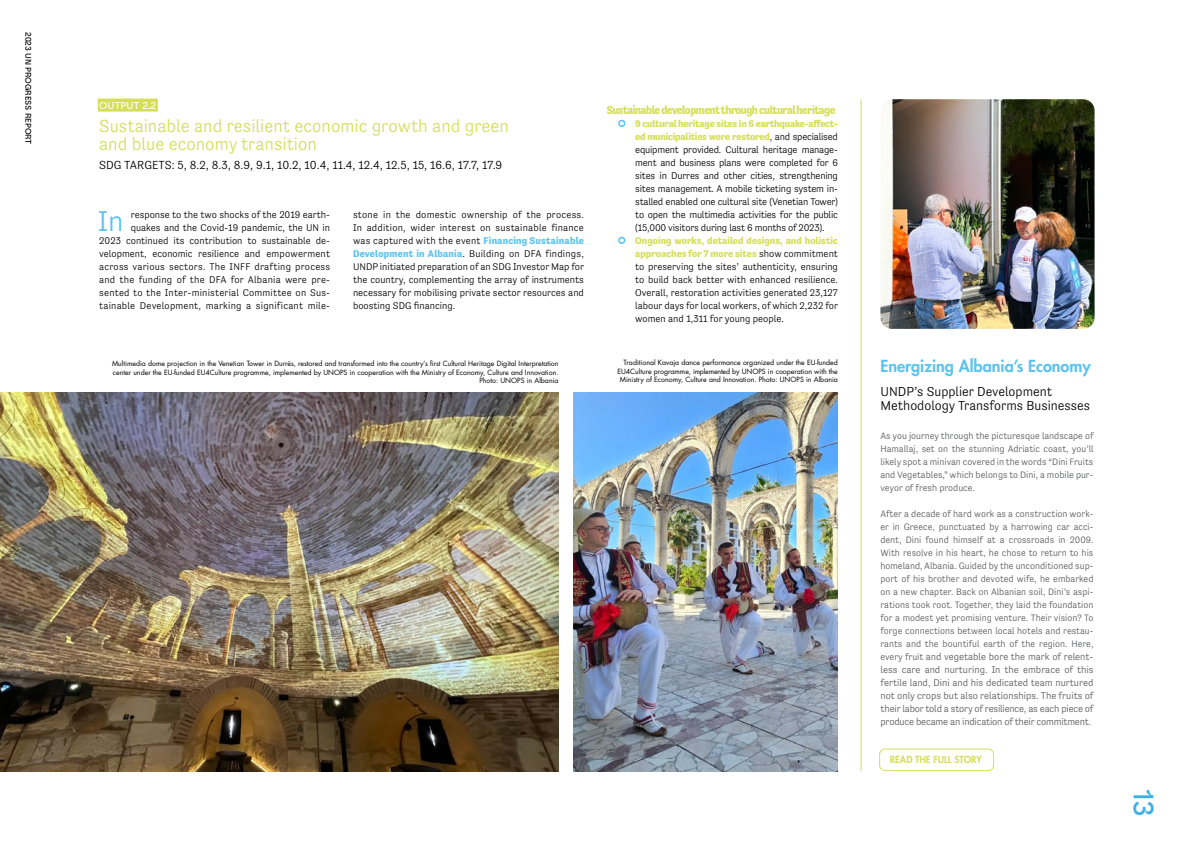
<style>
.page{position:relative;width:1191px;height:842px;background:#fff}
.page>*{position:absolute;margin:0;border:0;box-sizing:border-box;transform-origin:0 0}
.t1{font:300 29.3px "Tenso";color:#5bc3f0}
.t2{font:500 28px "Safiro";color:#3eafe4}
.t3{font:300 18px/18px "Tenso";color:#d4de59}
.t4{font:800 16.2px "Futura Std";color:#5bc3f0}
.t5{font:300 13.3px/14px "Tenso";color:#000}
.t6{font:300 12px "Tenso";color:#000}
.t7{font:700 12px "Tenso";letter-spacing:-.04em;color:#d4de59;scale:.92 1}
.t8{font:300 10px/13px "Tenso";color:#000;text-align:justify}
.t9{font:300 10px/13px "Tenso";letter-spacing:.02em;color:#000;text-align:right}
.t10{font:300 10px/13px "Tenso";letter-spacing:-.02em;color:#58595b;text-align:justify}
.t11{font:500 10px "Safiro";color:#fff}
.t12{font:300 9.5px/13px "Tenso";color:#58595b;text-align:justify}
.t13{font:800 9.5px "Futura Std";color:#d4de59}
.t14{font:500 8.1px "Safiro";color:#000}
.t15{font:7px/8.4px "Futura Std";color:#000;text-align:right}
.s1{font-weight:700;color:#5bc3f0}
.s2{font-weight:700;color:#d4de59}
.s3{font-size:9.5px}
</style>
<div class="page">
<div style="left:98px;top:99px;width:60px;height:13px;background:#d4de59"></div>
<div style="left:879px;top:748px;width:115px;height:23px;border:1px solid #d4de59;border-radius:5px"></div>
<img style="left:880px;top:99px;width:214px;height:230px">
<hr style="left:860px;top:99px;width:1px;height:672px;background:#d4de59">
<img style="left:0;top:393px;width:558px;height:378px">
<img style="left:574px;top:393px;width:264px;height:378px">
<p class="t14" style="left:33px;top:32px;width:114px;rotate:90deg">2023 UN PROGRESS REPORT</p>
<p class="t11" style="left:99px;top:99px;width:59px">OUTPUT 2.2</p>
<h3 class="t3" style="left:99px;top:116px;width:411px">Sustainable and resilient economic growth and green and blue economy transition</h3>
<p class="t6" style="left:99px;top:158px;width:404px">SDG TARGETS: 5, 8.2, 8.3, 8.9, 9.1, 10.2, 10.4, 11.4, 12.4, 12.5, 15, 16.6, 17.7, 17.9</p>
<p class="t9" style="left:99px;top:208px;width:232px">response to the two shocks of the 2019 earth&shy;quakes and the Covid-19 pandemic, the UN in<br>2023 continued its contribution to sustainable de&shy;velopment, economic resilience and empowerment across various sectors. The INFF drafting process and the funding of the DFA for Albania were pre&shy;sented to the Inter-ministerial Committee on Sus&shy;tainable Development, marking a significant mile-</p>
<p class="t8" style="left:353px;top:208px;width:233px">stone in the domestic ownership of the process.<br>In addition, wider interest on sustainable finance was captured with the event <span class="s1">Financing Sustainable Development in Albania</span>. Building on DFA findings, UNDP initiated preparation of an SDG Investor Map for the country, complementing the array of instruments necessary for mobilising private sector resources and boosting SDG financing.</p>
<h1 class="t1" style="left:98px;top:205px;width:27px">In</h1>
<p class="t7" style="left:607px;top:103px;width:250px">Sustainable development through cultural heritage</p>
<p class="t8" style="left:635px;top:117px;width:204px"><span class="s2">9 cultural heritage sites in 6 earthquake-affect&shy;ed municipalities were restored</span>, and specialised equipment provided. Cultural heritage manage&shy;ment and business plans were completed for 6 sites in Durres and other cities, strengthening sites management. A mobile ticketing system in&shy;stalled enabled one cultural site (Venetian Tower) to open the multimedia activities for the public (15,000 visitors during last 6 months of 2023).</p>
<p class="t8" style="left:635px;top:234px;width:204px"><span class="s2">Ongoing works, detailed designs, and holistic approaches for 7 more sites</span> show commitment to preserving the sites’ authenticity, ensuring to build back better with enhanced resilience.<br>Overall, restoration activities generated 23,127 labour days for local workers, of which 2,232 for women and 1,311 for young people.</p>
<p class="t15" style="left:112px;top:359px;width:448px">Multimedia dome projection in the Venetian Tower in Durrës, restored and transformed into the country’s first Cultural Heritage Digital Interpretation center under the EU-funded EU4Culture programme, implemented by UNOPS in cooperation with the Ministry of Economy, Culture and Innovation.<br>Photo: UNOPS in Albania</p>
<p class="t15" style="left:617px;top:358px;width:222px">Traditional Kavaja dance performance organized under the EU-funded<br>EU4Culture programme, implemented by UNOPS in cooperation with the<br>Ministry of Economy, Culture and Innovation. Photo: UNOPS in Albania</p>
<h3 class="t4" style="left:880px;top:356px;width:212px">Energizing Albania’s Economy</h3>
<h3 class="t5" style="left:880px;top:384px;width:211px">UNDP’s Supplier Development<br>Methodology Transforms Businesses</h3>
<p class="t12" style="left:880px;top:429px;width:215px">As you journey through the picturesque landscape of Hamallaj, set on the stunning Adriatic coast, you’ll likely spot a minivan covered in the words “Dini Fruits and Vegetables,” which belongs to Dini, a mobile pur&shy;veyor of fresh produce.</p>
<p class="t12" style="left:880px;top:507px;width:214px">After a decade of hard work as a construction work&shy;er in Greece, punctuated by a harrowing car acci&shy;dent, Dini found himself at a crossroads in 2009.<br>With resolve in his heart, he chose to return to his homeland, Albania. Guided by the unconditioned sup&shy;port of his brother and devoted wife, he embarked on a new chapter. Back on Albanian soil, Dini’s aspi&shy;rations took root. Together, they laid the foundation for a modest yet promising venture. Their vision? To forge connections between local hotels and restau&shy;rants and the bountiful earth of the region. Here,</p>
<p class="t10" style="left:880px;top:650px;width:215px"><span class="s3">every fruit</span> and vegetable bore the mark of relent&shy;less care and nurturing. In the embrace of this fertile land, Dini and his dedicated team nurtured not only crops but also relationships. The fruits of their labor told a story of resilience, as each piece of produce became an indication of their commitment.</p>
<p class="t13" style="left:890px;top:753px;width:93px">READ THE FULL STORY</p>
<h2 class="t2" style="left:1160px;top:789px;width:30px;rotate:90deg">13</h2>
</div>
